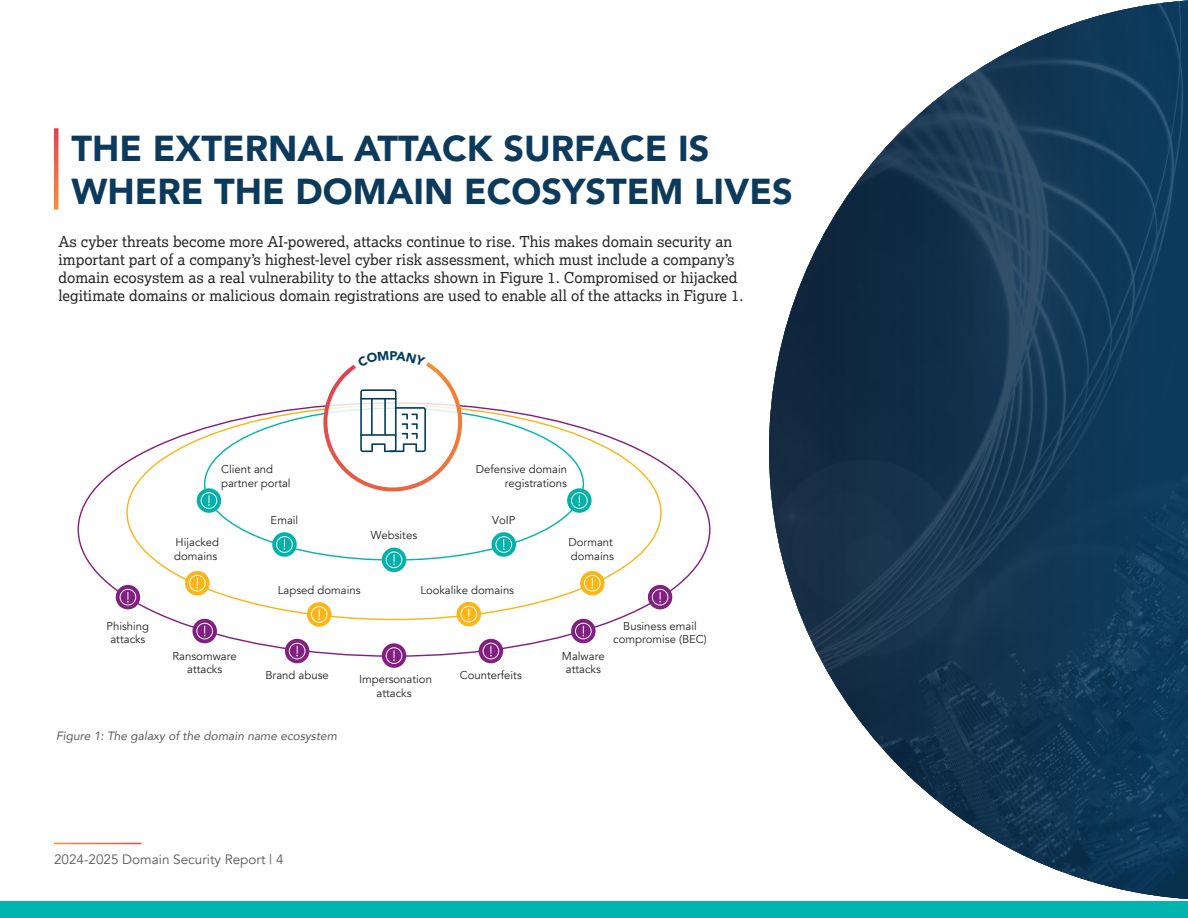
<style>
.page{position:relative;width:1188px;height:918px;background:#fff}
.page>*{position:absolute;margin:0;border:0;box-sizing:border-box;transform-origin:0 0}
.t1{font:900 36px/43.2px "Avenir";color:#0b3a5c}
.t2{font:15px/18px "Lexia";color:#292829}
.t3{font:13.5px "Avenir";color:#58595b}
.t4{font:italic 12px "Avenir";color:#58595b}
.t5{font:11.4px/13.6px "Avenir";color:#222;text-align:center}
</style>
<div class="page">
<svg style="left:769px;top:0;width:419px;height:899px"></svg>
<div style="left:0;top:901px;width:1188px;height:17px;background:#00b5af"></div>
<svg style="left:54px;top:128px;width:4px;height:82px"></svg>
<svg style="left:382px;top:643px;width:24px;height:25px"></svg>
<svg style="left:386px;top:647px;width:16px;height:17px"></svg>
<div style="left:185px;top:571px;width:25px;height:24px;background:#fcb515;border-radius:50%"></div>
<svg style="left:189px;top:575px;width:17px;height:17px"></svg>
<svg style="left:307px;top:602px;width:24px;height:25px"></svg>
<svg style="left:311px;top:606px;width:17px;height:17px"></svg>
<div style="left:457px;top:602px;width:24px;height:24px;background:#fcb515;border-radius:50%"></div>
<svg style="left:461px;top:606px;width:16px;height:16px"></svg>
<div style="left:580px;top:571px;width:25px;height:24px;background:#fcb515;border-radius:50%"></div>
<svg style="left:584px;top:575px;width:17px;height:17px"></svg>
<div style="left:116px;top:585px;width:24px;height:24px;background:#831f82;border-radius:50%"></div>
<svg style="left:120px;top:589px;width:16px;height:16px"></svg>
<svg style="left:192px;top:619px;width:25px;height:24px"></svg>
<svg style="left:196px;top:623px;width:17px;height:16px"></svg>
<div style="left:285px;top:639px;width:24px;height:24px;background:#831f82;border-radius:50%"></div>
<svg style="left:289px;top:643px;width:16px;height:16px"></svg>
<div style="left:648px;top:585px;width:24px;height:24px;background:#831f82;border-radius:50%"></div>
<svg style="left:652px;top:589px;width:16px;height:16px"></svg>
<svg style="left:571px;top:619px;width:25px;height:24px"></svg>
<svg style="left:575px;top:623px;width:17px;height:16px"></svg>
<div style="left:479px;top:639px;width:24px;height:24px;background:#831f82;border-radius:50%"></div>
<svg style="left:483px;top:643px;width:16px;height:16px"></svg>
<div style="left:382px;top:548px;width:24px;height:24px;background:#00b2a9;border-radius:50%"></div>
<svg style="left:386px;top:552px;width:16px;height:16px"></svg>
<svg style="left:197px;top:488px;width:24px;height:25px"></svg>
<svg style="left:201px;top:492px;width:16px;height:17px"></svg>
<div style="left:272px;top:532px;width:25px;height:25px;background:#00b2a9;border-radius:50%"></div>
<svg style="left:276px;top:536px;width:17px;height:17px"></svg>
<svg style="left:567px;top:488px;width:25px;height:25px"></svg>
<svg style="left:571px;top:492px;width:17px;height:17px"></svg>
<svg style="left:492px;top:532px;width:24px;height:25px"></svg>
<svg style="left:495px;top:536px;width:17px;height:17px"></svg>
<svg style="left:323px;top:362px;width:139px;height:129px"></svg>
<h1 class="t1" style="left:72px;top:126px;width:723px">THE EXTERNAL ATTACK SURFACE IS<br>WHERE THE DOMAIN ECOSYSTEM LIVES</h1>
<p class="t2" style="left:58px;top:232px;width:686px">As cyber threats become more AI-powered, attacks continue to rise. This makes domain security an important part of a company’s highest-level cyber risk assessment, which must include a company’s domain ecosystem as a real vulnerability to the attacks shown in Figure 1. Compromised or hijacked legitimate domains or malicious domain registrations are used to enable all of the attacks in Figure 1.</p>
<p class="t5" style="left:221px;top:462px;width:71px;text-align:left">Client and partner portal</p>
<p class="t5" style="left:476px;top:462px;width:93px;text-align:right">Defensive domain registrations</p>
<p class="t5" style="left:107px;top:619px;width:44px">Phishing attacks</p>
<p class="t5" style="left:174px;top:535px;width:46px;text-align:left">Hijacked domains</p>
<p class="t5" style="left:173px;top:649px;width:66px">Ransomware attacks</p>
<p class="t5" style="left:271px;top:513px;width:29px">Email</p>
<p class="t5" style="left:492px;top:513px;width:25px">VoIP</p>
<p class="t5" style="left:371px;top:528px;width:48px">Websites</p>
<p class="t5" style="left:278px;top:583px;width:84px">Lapsed domains</p>
<p class="t5" style="left:420px;top:583px;width:95px">Lookalike domains</p>
<p class="t5" style="left:265px;top:668px;width:65px">Brand abuse</p>
<p class="t5" style="left:359px;top:673px;width:74px">Impersonation attacks</p>
<p class="t5" style="left:460px;top:668px;width:64px">Counterfeits</p>
<p class="t4" style="left:56px;top:729px;width:283px">Figure 1: The galaxy of the domain name ecosystem</p>
<p class="t5" style="left:569px;top:535px;width:47px;text-align:left">Dormant domains</p>
<p class="t5" style="left:562px;top:649px;width:44px">Malware attacks</p>
<p class="t5" style="left:613px;top:619px;width:95px">Business email compromise (BEC)</p>
<p class="t3" style="left:54px;top:851px;width:231px">2024-2025 Domain Security Report | 4</p>
</div>
